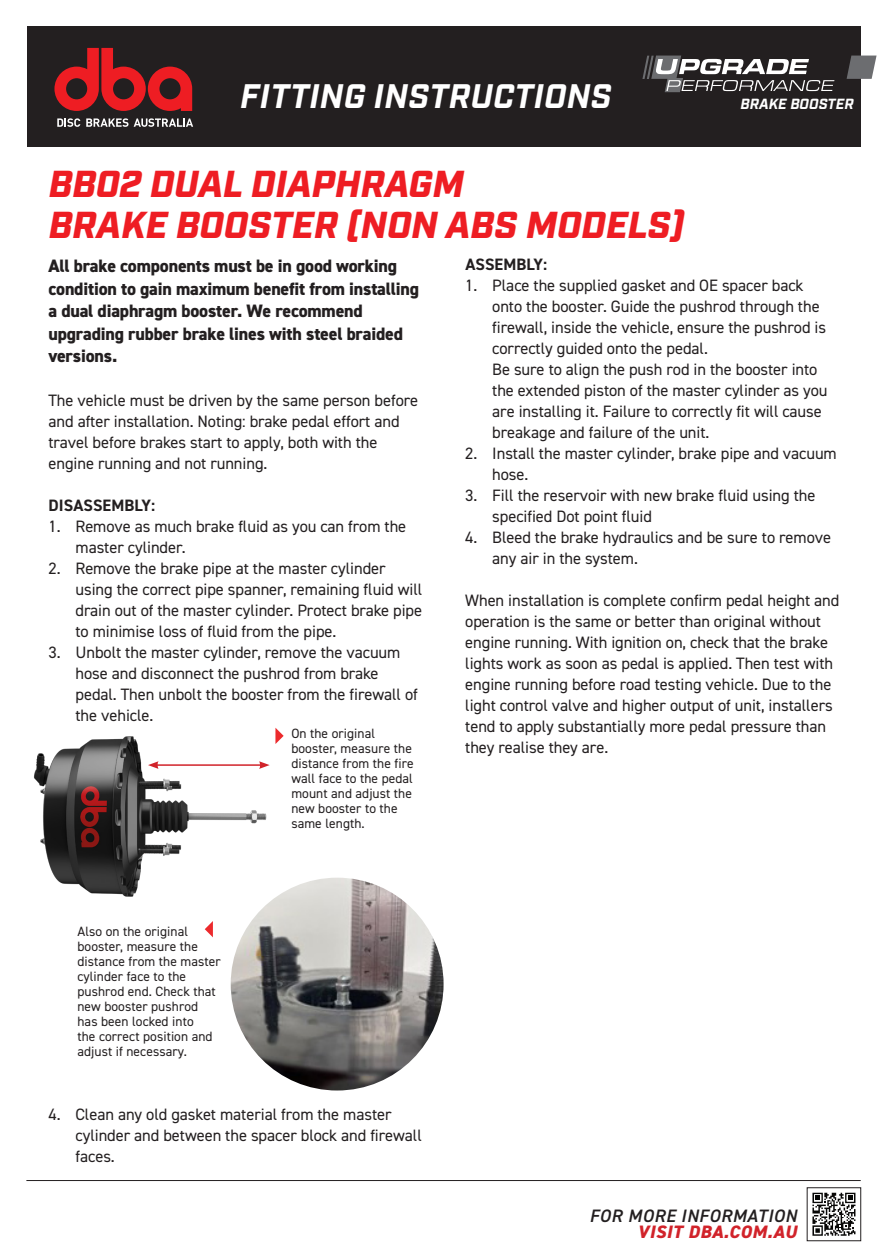
<style>
.page{position:relative;width:888px;height:1258px;background:#fff}
.page>*{position:absolute;margin:0;border:0;box-sizing:border-box;transform-origin:0 0}
.t1{font:italic 900 37.5px/40.5px "Industry";color:#ee1d23}
.t2{font:italic 700 34.05px "Industry";letter-spacing:.01em;color:#fff}
.BODY_COPY{font:800 18px/22.5px "DIN2014";letter-spacing:-.01em;color:#231f20}
.t3{font:italic 600 18px/16.5px "DIN2014";letter-spacing:.035em;color:#231f20;text-align:right}
.BODY_COPY-2{font:16.5px/21px "DIN2014";letter-spacing:-.005em;color:#231f20}
.BODY_COPY-3{font:700 16.5px "DIN2014";letter-spacing:.005em;color:#231f20}
.t4{font:italic 700 14.7px "Industry";color:#fff}
.t5{font:13.5px/15px "DIN2014";letter-spacing:.005em;color:#231f20}
.s1{font-weight:800;color:#d1232a}
</style>
<div class="page">
<div style="left:27px;top:27px;width:834px;height:120px;background:#231f20"></div>
<svg style="left:57px;top:118px;width:23px;height:9px"></svg>
<svg style="left:86px;top:118px;width:42px;height:9px"></svg>
<svg style="left:134px;top:118px;width:59px;height:9px"></svg>
<svg style="left:54px;top:48px;width:138px;height:63px"></svg>
<hr style="left:26px;top:1180px;width:835px;height:1px;background:#231f20">
<img style="left:34px;top:736px;width:234px;height:170px">
<hr style="left:156px;top:764px;width:105px;height:2px;background:#d1232a">
<svg style="left:148px;top:761px;width:11px;height:8px"></svg>
<svg style="left:259px;top:761px;width:11px;height:8px"></svg>
<svg style="left:275px;top:728px;width:9px;height:16px"></svg>
<img style="left:231px;top:878px;width:213px;height:212px;border-radius:106px">
<svg style="left:205px;top:921px;width:8px;height:16px"></svg>
<svg style="left:642px;top:56px;width:192px;height:36px"></svg>
<svg style="left:847px;top:56px;width:29px;height:23px"></svg>
<div style="left:807px;top:1187px;width:54px;height:54px;border:1px solid #231f20"></div>
<svg style="left:812px;top:1192px;width:44px;height:44px"></svg>
<p class="t2" style="left:240px;top:76px;width:373px">FITTING INSTRUCTIONS</p>
<p class="t4" style="left:740px;top:95px;width:115px">BRAKE BOOSTER</p>
<p class="t1" style="left:49px;top:166px;width:638px">BB02 DUAL DIAPHRAGM<br>BRAKE BOOSTER (NON ABS MODELS)</p>
<p class="BODY_COPY-3" style="left:465px;top:253px;width:83px">ASSEMBLY:</p>
<p class="BODY_COPY-2" style="left:492px;top:274px;width:337px;text-indent:-27px">1. Place the supplied gasket and OE spacer back onto the booster. Guide the pushrod through the firewall, inside the vehicle, ensure the pushrod is correctly guided onto the pedal.<br>Be sure to align the push rod in the booster into the extended piston of the master cylinder as you are installing it. Failure to correctly fit will cause breakage and failure of the unit.</p>
<p class="BODY_COPY-2" style="left:492px;top:442px;width:346px;text-indent:-27px">2. Install the master cylinder, brake pipe and vacuum hose.</p>
<p class="BODY_COPY-2" style="left:492px;top:484px;width:325px;text-indent:-27px">3. Fill the reservoir with new brake fluid using the specified Dot point fluid</p>
<p class="BODY_COPY-2" style="left:492px;top:526px;width:340px;text-indent:-27px">4. Bleed the brake hydraulics and be sure to remove any air in the system.</p>
<p class="BODY_COPY-2" style="left:465px;top:589px;width:376px">When installation is complete confirm pedal height and operation is the same or better than original without engine running. With ignition on, check that the brake lights work as soon as pedal is applied. Then test with engine running before road testing vehicle. Due to the light control valve and higher output of unit, installers tend to apply substantially more pedal pressure than they realise they are.</p>
<p class="BODY_COPY" style="left:49px;top:255px;width:372px">All brake components must be in good working condition to gain maximum benefit from installing a dual diaphragm booster. We recommend upgrading rubber brake lines with steel braided versions.</p>
<p class="BODY_COPY-2" style="left:49px;top:389px;width:371px">The vehicle must be driven by the same person before and after installation. Noting: brake pedal effort and travel before brakes start to apply, both with the engine running and not running.</p>
<p class="BODY_COPY-3" style="left:49px;top:494px;width:108px">DISASSEMBLY:</p>
<p class="BODY_COPY-2" style="left:76px;top:515px;width:332px;text-indent:-27px">1. Remove as much brake fluid as you can from the master cylinder.</p>
<p class="BODY_COPY-2" style="left:76px;top:557px;width:348px;text-indent:-27px">2. Remove the brake pipe at the master cylinder using the correct pipe spanner, remaining fluid will drain out of the master cylinder. Protect brake pipe to minimise loss of fluid from the pipe.</p>
<p class="BODY_COPY-2" style="left:76px;top:641px;width:344px;text-indent:-27px">3. Unbolt the master cylinder, remove the vacuum hose and disconnect the pushrod from brake pedal. Then unbolt the booster from the firewall of the vehicle.</p>
<p class="t5" style="left:291px;top:726px;width:124px">On the original booster, measure the distance from the fire wall face to the pedal mount and adjust the new booster to the same length.</p>
<p class="t5" style="left:77px;top:923px;width:145px">Also on the original booster, measure the distance from the master cylinder face to the pushrod end. Check that new booster pushrod has been locked into<br>the correct position and adjust if necessary.</p>
<p class="BODY_COPY-2" style="left:76px;top:1103px;width:348px;text-indent:-27px">4. Clean any old gasket material from the master cylinder and between the spacer block and firewall faces.</p>
<p class="t3" style="left:590px;top:1207px;width:209px">FOR MORE INFORMATION<br><span class="s1">VISIT DBA.COM.AU</span></p>
</div>
